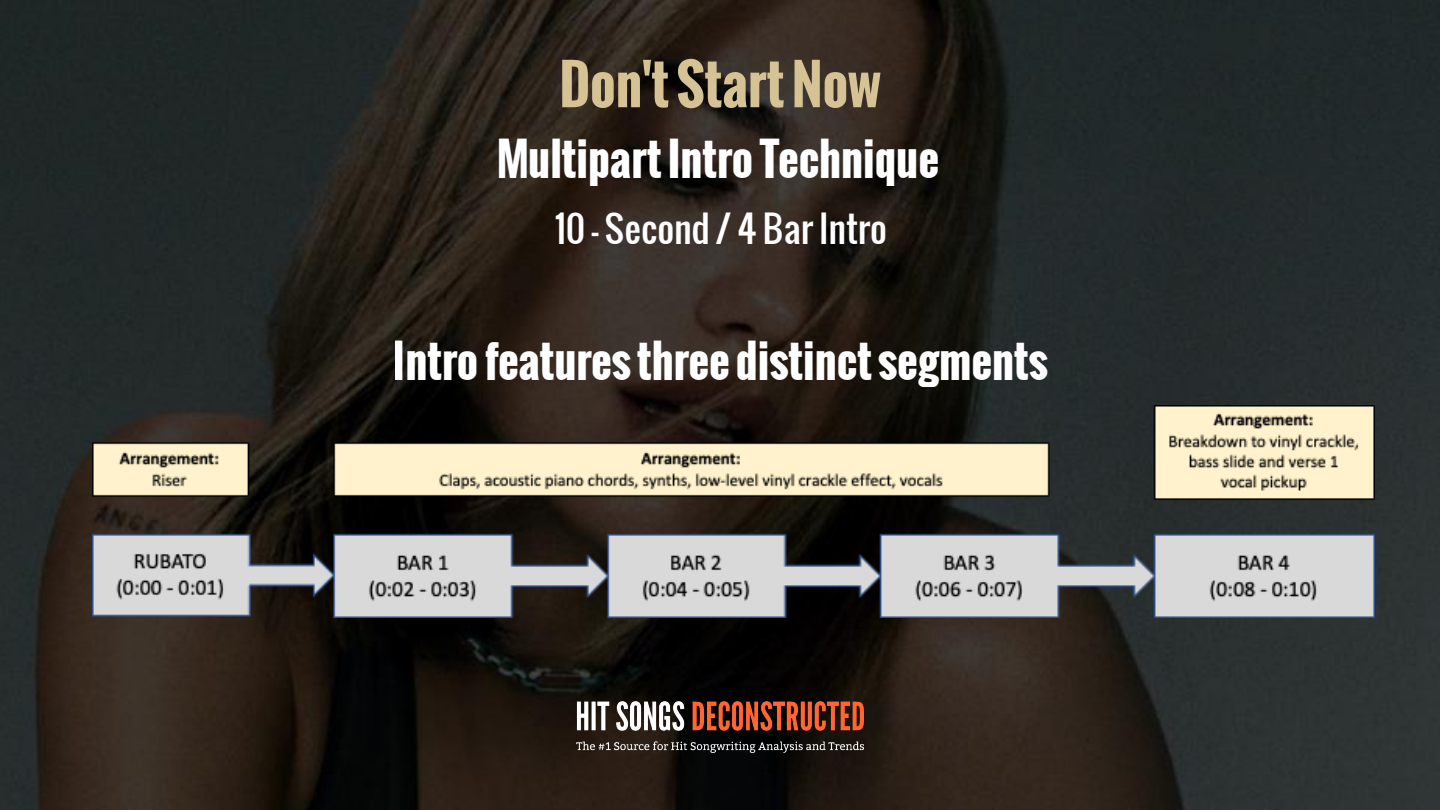
<style>
.page{position:relative;width:1440px;height:810px;background:#fff}
.page>*{position:absolute;margin:0;border:0;box-sizing:border-box;transform-origin:0 0}
.t1{font:700 54px "Oswald";color:#d5c295}
.t2{font:700 45px "Oswald";color:#fff}
.t3{font:36px "Oswald";color:#fff}
</style>
<div class="page">
<img style="left:0;top:0;width:1440px;height:810px">
<img style="left:92px;top:405px;width:1283px;height:212px">
<img style="left:577px;top:701px;width:287px;height:51px">
<p class="t1" style="left:559px;top:44px;width:323px">Don't Start Now</p>
<p class="t2" style="left:496px;top:125px;width:444px">Multipart Intro Technique</p>
<p class="t3" style="left:554px;top:201px;width:334px">10 - Second / 4 Bar Intro</p>
<p class="t2" style="left:393px;top:327px;width:657px">Intro features three distinct segments</p>
</div>
